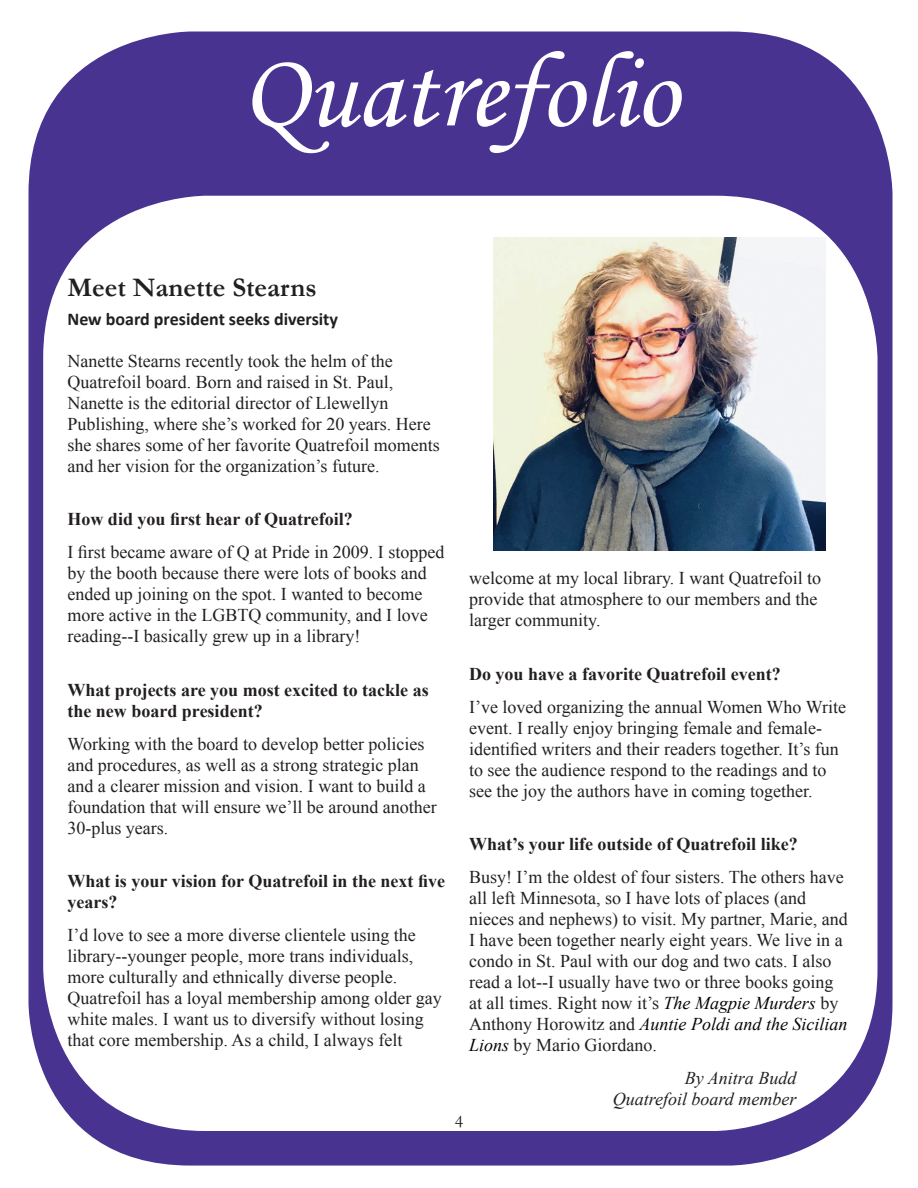
<style>
.page{position:relative;width:918px;height:1188px;background:#fff}
.page>*{position:absolute;margin:0;border:0;box-sizing:border-box;transform-origin:0 0}
.t1{font:108px "Monotype Corsiva";color:#fff}
.t2{font:700 27px "Garamond";color:#231f20}
.t3{font:18px/21px "Times New Roman";color:#231f20}
.t4{font:700 18px/21px "Times New Roman";color:#231f20}
.t5{font:italic 18px/21px "Times New Roman";color:#231f20;text-align:right}
.t6{font:700 18px "Calibri";color:#231f20}
.t7{font:18px "Garamond";color:#231f20}
.s1{font-style:italic;color:#040503}
</style>
<div class="page">
<div style="left:28px;top:32px;width:864px;height:1134px;background:#493391;border-radius:162px"></div>
<div style="left:43px;top:196px;width:835px;height:935px;background:#fff;border-radius:162px"></div>
<img style="left:494px;top:238px;width:332px;height:313px">
<h1 class="t1" style="left:241px;top:27px;width:438px">Quatrefolio</h1>
<h2 class="t2" style="left:68px;top:269px;width:251px">Meet Nanette Stearns</h2>
<p class="t6" style="left:68px;top:307px;width:272px">New board president seeks diversity</p>
<p class="t3" style="left:67px;top:350px;width:374px">Nanette Stearns recently took the helm of the Quatrefoil board. Born and raised in St. Paul, Nanette is the editorial director of Llewellyn Publishing, where she’s worked for 20 years. Here she shares some of her favorite Quatrefoil moments and her vision for the organization’s future.</p>
<p class="t4" style="left:67px;top:508px;width:287px">How did you first hear of Quatrefoil?</p>
<p class="t3" style="left:67px;top:542px;width:378px">I first became aware of Q at Pride in 2009. I stopped by the booth because there were lots of books and ended up joining on the spot. I wanted to become more active in the LGBTQ community, and I love reading--I basically grew up in a library!</p>
<p class="t4" style="left:67px;top:679px;width:363px">What projects are you most excited to tackle as the new board president?</p>
<p class="t3" style="left:67px;top:733px;width:371px">Working with the board to develop better policies and procedures, as well as a strong strategic plan and a clearer mission and vision. I want to build a foundation that will ensure we’ll be around another 30-plus years.</p>
<p class="t4" style="left:67px;top:870px;width:379px">What is your vision for Quatrefoil in the next five years?</p>
<p class="t3" style="left:67px;top:924px;width:376px">I’d love to see a more diverse clientele using the library--younger people, more trans individuals, more culturally and ethnically diverse people.<br>Quatrefoil has a loyal membership among older gay white males. I want us to diversify without losing that core membership. As a child, I always felt</p>
<p class="t3" style="left:469px;top:568px;width:354px">welcome at my local library. I want Quatrefoil to provide that atmosphere to our members and the larger community.</p>
<p class="t4" style="left:469px;top:663px;width:313px">Do you have a favorite Quatrefoil event?</p>
<p class="t3" style="left:469px;top:696px;width:378px">I’ve loved organizing the annual Women Who Write event. I really enjoy bringing female and female&shy;identified writers and their readers together. It’s fun to see the audience respond to the readings and to see the joy the authors have in coming together.</p>
<p class="t4" style="left:469px;top:833px;width:330px">What’s your life outside of Quatrefoil like?</p>
<p class="t3" style="left:469px;top:866px;width:380px">Busy! I’m the oldest of four sisters. The others have all left Minnesota, so I have lots of places (and nieces and nephews) to visit. My partner, Marie, and I have been together nearly eight years. We live in a condo in St. Paul with our dog and two cats. I also read a lot--I usually have two or three books going at all times. Right now it’s <span class="s1">The Magpie Murders</span> by Anthony Horowitz and <span class="s1">Auntie Poldi and the Sicilian Lions</span> by Mario Giordano.</p>
<p class="t5" style="left:613px;top:1067px;width:185px">By Anitra Budd<br>Quatrefoil board member</p>
<p class="t7" style="left:455px;top:1109px;width:10px">4</p>
</div>
